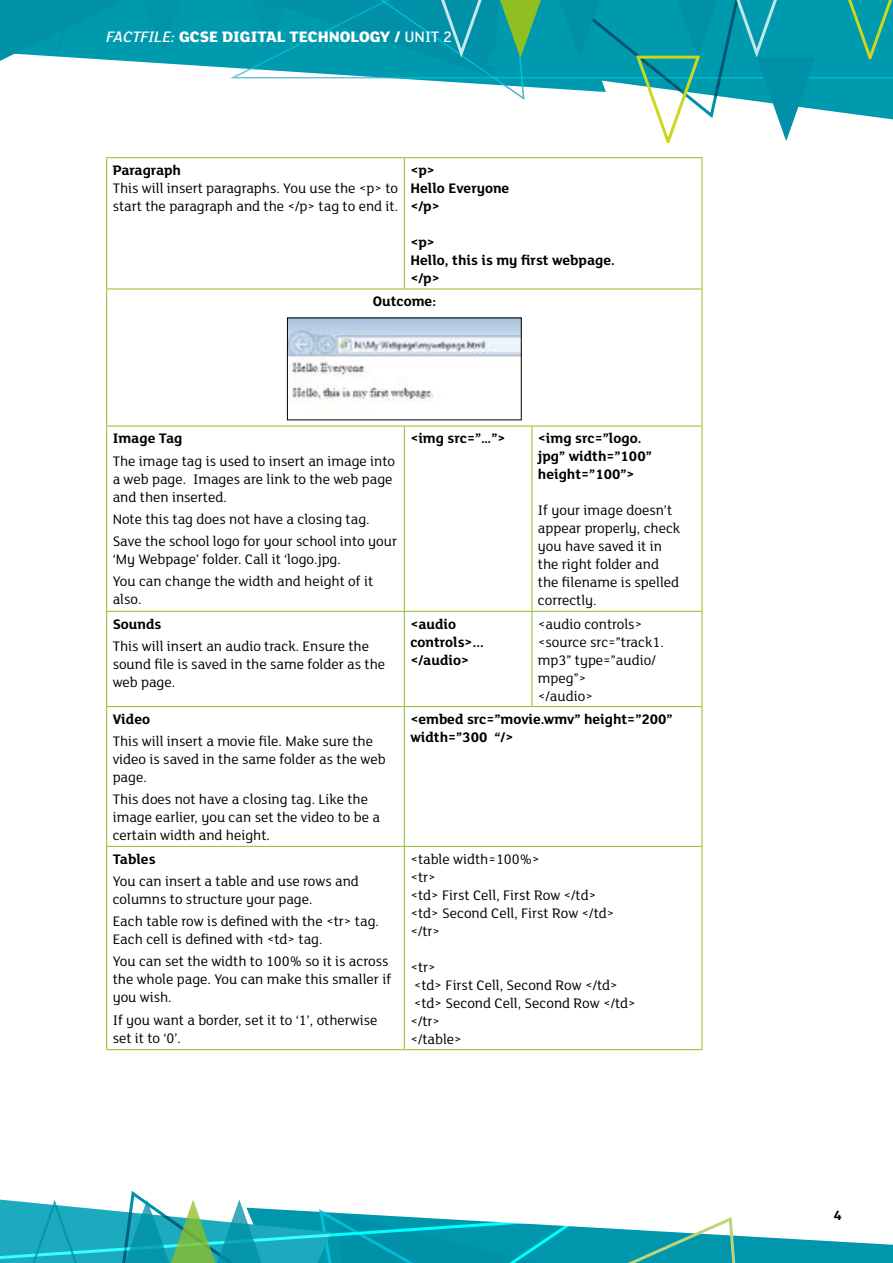
<style>
.page{position:relative;width:893px;height:1263px;background:#fff}
.page>*{position:absolute;margin:0;border:0;box-sizing:border-box;transform-origin:0 0}
.t1{font:800 16.5px "FS Lola";color:#fff}
.t2{font:15px/18px "FS Lola";color:#000}
.t3{font:700 15px/18px "FS Lola";color:#000}
.s1{font-weight:500}
.s2{font-weight:500;font-style:italic}
</style>
<div class="page">
<div style="left:189px;top:0;width:36px;height:68px;background:#009aaf"></div>
<svg style="left:0;top:0;width:189px;height:65px;background:#169fb3"></svg>
<svg style="left:225px;top:0;width:668px;height:144px"></svg>
<svg style="left:0;top:1191px;width:893px;height:72px"></svg>
<hr style="left:106px;top:157px;width:298px;height:1px;background:#90bf21">
<hr style="left:106px;top:158px;width:1px;height:131px;background:#90bf21">
<hr style="left:404px;top:158px;width:1px;height:131px;background:#90bf21">
<hr style="left:702px;top:158px;width:1px;height:131px;background:#90bf21">
<hr style="left:106px;top:289px;width:298px;height:1px;background:#90bf21">
<hr style="left:106px;top:289px;width:1px;height:137px;background:#90bf21">
<hr style="left:404px;top:289px;width:128px;height:1px;background:#90bf21">
<hr style="left:532px;top:289px;width:170px;height:1px;background:#90bf21">
<hr style="left:702px;top:289px;width:1px;height:137px;background:#90bf21">
<hr style="left:106px;top:426px;width:298px;height:1px;background:#90bf21">
<hr style="left:106px;top:426px;width:1px;height:185px;background:#90bf21">
<hr style="left:404px;top:426px;width:128px;height:1px;background:#90bf21">
<hr style="left:404px;top:426px;width:1px;height:185px;background:#90bf21">
<hr style="left:532px;top:426px;width:170px;height:1px;background:#90bf21">
<hr style="left:531px;top:426px;width:1px;height:185px;background:#90bf21">
<hr style="left:702px;top:426px;width:1px;height:185px;background:#90bf21">
<hr style="left:106px;top:611px;width:298px;height:1px;background:#90bf21">
<hr style="left:106px;top:612px;width:1px;height:94px;background:#90bf21">
<hr style="left:404px;top:611px;width:128px;height:1px;background:#90bf21">
<hr style="left:404px;top:612px;width:1px;height:94px;background:#90bf21">
<hr style="left:532px;top:611px;width:170px;height:1px;background:#90bf21">
<hr style="left:531px;top:612px;width:1px;height:94px;background:#90bf21">
<hr style="left:702px;top:612px;width:1px;height:94px;background:#90bf21">
<hr style="left:106px;top:706px;width:298px;height:1px;background:#90bf21">
<hr style="left:106px;top:707px;width:1px;height:139px;background:#90bf21">
<hr style="left:404px;top:706px;width:128px;height:1px;background:#90bf21">
<hr style="left:404px;top:707px;width:1px;height:139px;background:#90bf21">
<hr style="left:532px;top:706px;width:170px;height:1px;background:#90bf21">
<hr style="left:702px;top:707px;width:1px;height:139px;background:#90bf21">
<hr style="left:106px;top:846px;width:298px;height:1px;background:#90bf21">
<hr style="left:106px;top:847px;width:1px;height:202px;background:#90bf21">
<hr style="left:404px;top:846px;width:128px;height:1px;background:#90bf21">
<hr style="left:404px;top:847px;width:1px;height:202px;background:#90bf21">
<hr style="left:532px;top:846px;width:170px;height:1px;background:#90bf21">
<hr style="left:702px;top:847px;width:1px;height:202px;background:#90bf21">
<hr style="left:106px;top:1049px;width:298px;height:1px;background:#90bf21">
<hr style="left:404px;top:1049px;width:128px;height:1px;background:#90bf21">
<hr style="left:532px;top:1049px;width:170px;height:1px;background:#90bf21">
<hr style="left:404px;top:157px;width:128px;height:1px;background:#90bf21">
<hr style="left:532px;top:157px;width:170px;height:1px;background:#90bf21">
<img style="left:289px;top:320px;width:230px;height:82px">
<p class="t1" style="left:200px;top:25px;width:254px">SE DIGITAL TECHNOLOGY / <span class="s1">UNIT 2</span></p>
<p class="t1" style="left:107px;top:26px;width:357px"><span class="s2">FACTFILE:</span> GCE HISTORY OF ART / <span class="s1">ARCHITECTURE</span></p>
<p class="t3" style="left:113px;top:160px;width:70px">Paragraph</p>
<p class="t2" style="left:113px;top:178px;width:287px">This will insert paragraphs. You use the &lt;p&gt; to start the paragraph and the &lt;/p&gt; tag to end it.</p>
<p class="t3" style="left:410px;top:160px;width:100px">&lt;p&gt;<br>Hello Everyone &lt;/p&gt;</p>
<p class="t3" style="left:410px;top:232px;width:206px">&lt;p&gt;<br>Hello, this is my first webpage. &lt;/p&gt;</p>
<p class="t3" style="left:373px;top:292px;width:65px">Outcome:</p>
<p class="t3" style="left:113px;top:429px;width:71px">Image Tag</p>
<p class="t2" style="left:113px;top:451px;width:284px">The image tag is used to insert an image into a web page. Images are link to the web page and then inserted.</p>
<p class="t2" style="left:113px;top:507px;width:286px;line-height:22.2px">Note this tag does not have a closing tag.<br>Save the school logo for your school into your</p>
<p class="t2" style="left:113px;top:547px;width:262px;line-height:22.2px">‘My Webpage’ folder. Call it ‘logo.jpg.<br>You can change the width and height of it</p>
<p class="t2" style="left:113px;top:590px;width:30px">also.</p>
<p class="t3" style="left:113px;top:614px;width:50px">Sounds</p>
<p class="t2" style="left:113px;top:636px;width:274px">This will insert an audio track. Ensure the sound file is saved in the same folder as the web page.</p>
<p class="t3" style="left:113px;top:709px;width:39px">Video</p>
<p class="t2" style="left:113px;top:731px;width:274px">This will insert a movie file. Make sure the video is saved in the same folder as the web page.</p>
<p class="t2" style="left:113px;top:790px;width:269px">This does not have a closing tag. Like the image earlier, you can set the video to be a certain width and height.</p>
<p class="t3" style="left:113px;top:849px;width:44px">Tables</p>
<p class="t2" style="left:113px;top:871px;width:248px">You can insert a table and use rows and columns to structure your page.</p>
<p class="t2" style="left:113px;top:911px;width:268px">Each table row is defined with the &lt;tr&gt; tag.<br>Each cell is defined with &lt;td&gt; tag.</p>
<p class="t2" style="left:113px;top:952px;width:280px">You can set the width to 100% so it is across the whole page. You can make this smaller if you wish.</p>
<p class="t2" style="left:113px;top:1010px;width:266px">If you want a border, set it to ‘1’, otherwise set it to ‘0’.</p>
<p class="t3" style="left:410px;top:429px;width:97px">&lt;img src=”…”&gt;</p>
<p class="t3" style="left:538px;top:429px;width:115px">&lt;img src=”logo. jpg” width=”100” height=”100”&gt;</p>
<p class="t2" style="left:538px;top:501px;width:144px">If your image doesn’t appear properly, check you have saved it in the right folder and the filename is spelled correctly.</p>
<p class="t3" style="left:410px;top:614px;width:75px">&lt;audio controls&gt;... &lt;/audio&gt;</p>
<p class="t2" style="left:538px;top:614px;width:127px">&lt;audio controls&gt; &lt;source src=”track1. mp3” type=”audio/ mpeg”&gt;<br>&lt;/audio&gt;</p>
<p class="t3" style="left:410px;top:709px;width:264px">&lt;embed src=”movie.wmv” height=”200” width=”300 “/&gt;</p>
<p class="t2" style="left:410px;top:849px;width:206px">&lt;table width=100%&gt;<br>&lt;tr&gt;<br>&lt;td&gt; First Cell, First Row &lt;/td&gt; &lt;td&gt; Second Cell, First Row &lt;/td&gt; &lt;/tr&gt;</p>
<p class="t2" style="left:410px;top:957px;width:227px">&lt;tr&gt;<br>&lt;td&gt; First Cell, Second Row &lt;/td&gt; &lt;td&gt; Second Cell, Second Row &lt;/td&gt; &lt;/tr&gt;<br>&lt;/table&gt;</p>
<p class="t3" style="left:834px;top:1206px;width:10px">4</p>
</div>
